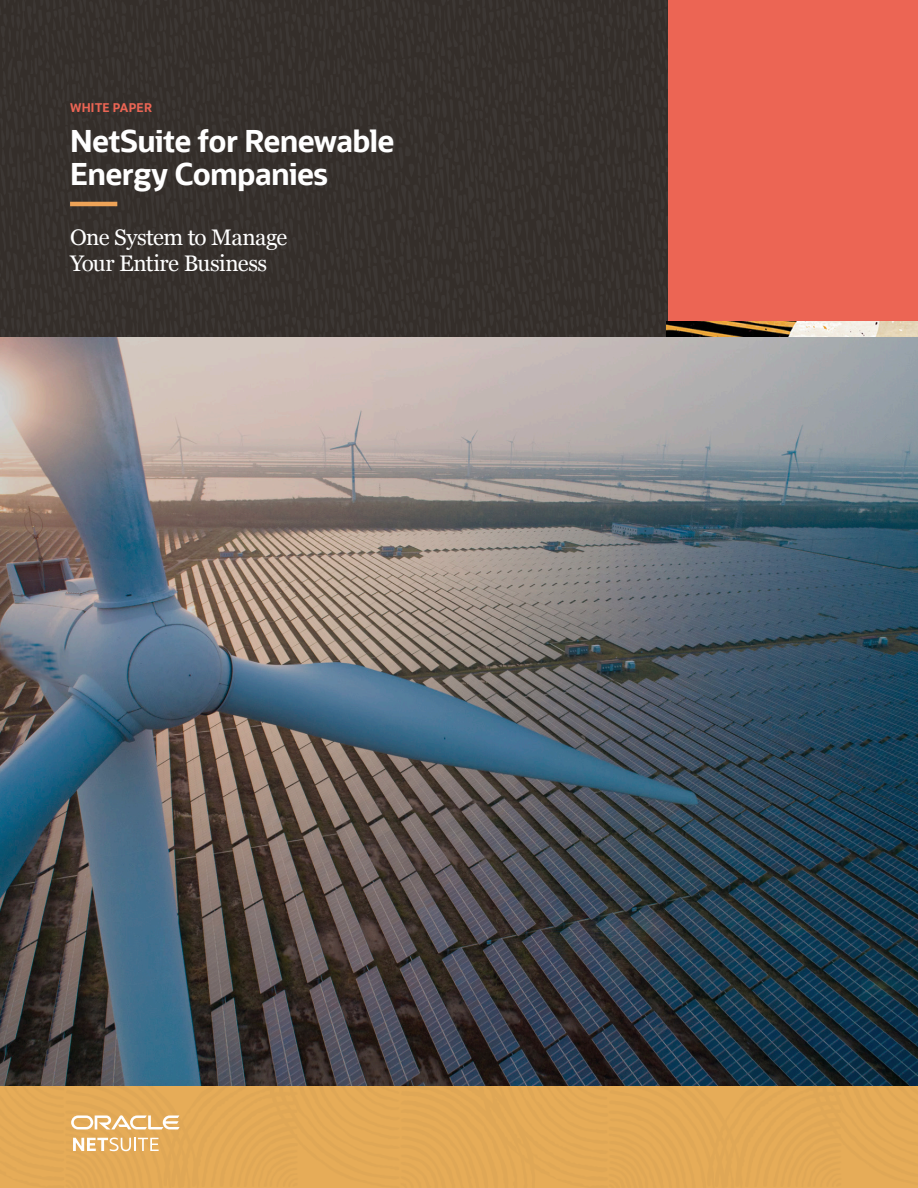
<style>
.page{position:relative;width:918px;height:1188px;background:#fff}
.page>*{position:absolute;margin:0;border:0;box-sizing:border-box;transform-origin:0 0}
.H1_2020{font:700 30px/33px "Oracle Sans";letter-spacing:-.025em;color:#fff}
.H1-b{font:22.5px "Georgia";letter-spacing:-.025em;color:#fff}
.read-time{font:700 12px "Oracle Sans";letter-spacing:.02em;color:#ec6554}
</style>
<div class="page">
<img style="left:0;top:0;width:669px;height:338px">
<div style="left:669px;top:0;width:249px;height:338px;background:#ec6554"></div>
<img style="left:666px;top:321px;width:252px;height:17px">
<div style="left:0;top:1086px;width:918px;height:102px;background:#e5ab57"></div>
<img style="left:0;top:338px;width:918px;height:748px">
<hr style="left:70px;top:202px;width:47px;height:4px;background:#eea357">
<svg style="left:73px;top:1138px;width:86px;height:13px"></svg>
<svg style="left:71px;top:1115px;width:109px;height:14px"></svg>
<p class="read-time" style="left:70px;top:100px;width:83px">WHITE PAPER</p>
<p class="H1_2020" style="left:70px;top:125px;width:326px">NetSuite for Renewable<br>Energy Companies</p>
<p class="H1-b" style="left:70px;top:221px;width:219px">One System to Manage</p>
<p class="H1-b" style="left:70px;top:247px;width:199px">Your Entire Business</p>
</div>
